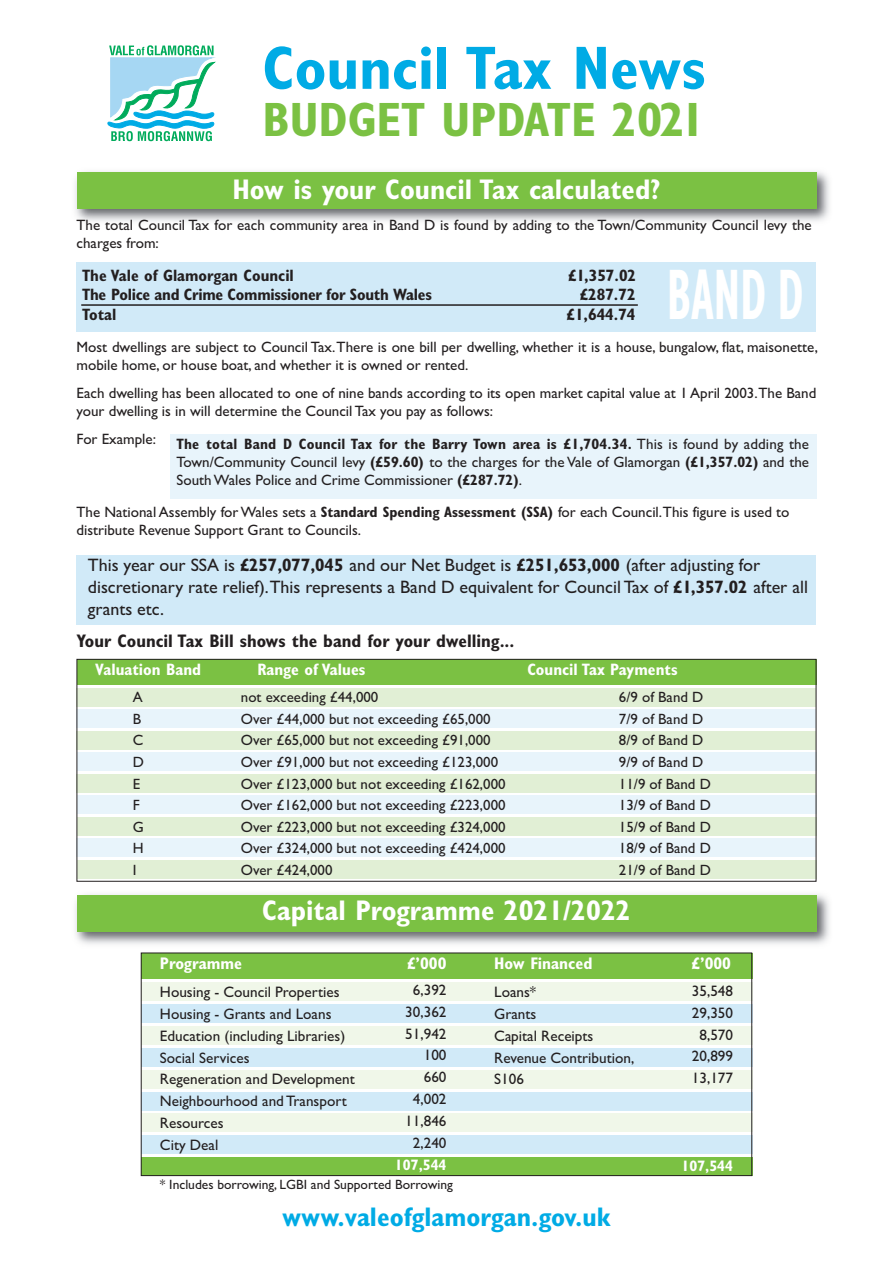
<style>
.page{position:relative;width:893px;height:1263px;background:#fff}
.page>*{position:absolute;margin:0;border:0;box-sizing:border-box;transform-origin:0 0}
.t1{font:700 condensed 72px "Gill Sans Std";color:#fff;scale:.6 1}
.t2{font:700 condensed 61.35px "Gill Sans Std";color:#00abe5}
.t3{font:700 condensed 48.3px "Gill Sans Std";color:#7bc143}
.t4{font:700 condensed 28.5px "Gill Sans Std";color:#fff}
.t5{font:700 condensed 27px "Gill Sans Std";color:#00abe5}
.t6{font:700 condensed 18.15px "Gill Sans Std";color:#231f20}
.t7{font:18px/21.8px "Gill Sans";color:#231f20}
.t8{font:700 condensed 16.8px "Gill Sans Std";color:#fff}
.t9{font:700 condensed 16.5px "Gill Sans Std";letter-spacing:-.015em;color:#231f20}
.t10{font:700 condensed 16.5px "Gill Sans Std";color:#fff}
.t11{font:15.15px/21.9px "Gill Sans";color:#231f20}
.t12{font:700 condensed 15.15px "Gill Sans Std";color:#fff}
.t13{font:15px/18px "Gill Sans";color:#231f20}
.t14{font:700 condensed 15px "Gill Sans Std";letter-spacing:.01em;color:#231f20}
.t15{font:14.85px "Gill Sans";color:#231f20}
.t16{font:13.5px "Gill Sans";color:#231f20}
.s1{font-family:"Gill Sans";font-weight:400;font-stretch:normal}
.s2{font-family:"Gill Sans Std";font-weight:700;font-stretch:condensed}
</style>
<div class="page">
<svg style="left:108px;top:45px;width:108px;height:96px"></svg>
<img style="left:75px;top:171px;width:755px;height:50px">
<div style="left:77px;top:173px;width:739px;height:36px;background:#7bc143"></div>
<div style="left:77px;top:659px;width:739px;height:25px;background:#7bc143"></div>
<div style="left:77px;top:710px;width:738px;height:18px;background:#e8f4fb"></div>
<div style="left:77px;top:731px;width:738px;height:18px;background:#e1efd5"></div>
<div style="left:77px;top:753px;width:739px;height:18px;background:#e8f4fb"></div>
<div style="left:77px;top:774px;width:739px;height:18px;background:#e1efd5"></div>
<div style="left:77px;top:796px;width:739px;height:18px;background:#e8f4fb"></div>
<div style="left:77px;top:817px;width:739px;height:18px;background:#e1efd5"></div>
<div style="left:77px;top:839px;width:739px;height:18px;background:#e8f4fb"></div>
<div style="left:77px;top:860px;width:739px;height:18px;background:#e1efd5"></div>
<div style="left:77px;top:688px;width:738px;height:18px;background:#e1efd5"></div>
<div style="left:77px;top:659px;width:739px;height:223px;border:1px solid #231f20"></div>
<div style="left:170px;top:434px;width:646px;height:64px;background:#e8f4fb"></div>
<div style="left:77px;top:262px;width:739px;height:69px;background:#d1eaf8"></div>
<div style="left:77px;top:555px;width:739px;height:69px;background:#d1eaf8"></div>
<hr style="left:81px;top:304px;width:557px;height:2px;background:#231f20">
<div style="left:141px;top:952px;width:611px;height:26px;background:#7bc143"></div>
<div style="left:141px;top:1004px;width:611px;height:19px;background:#d1eaf8"></div>
<div style="left:141px;top:1026px;width:611px;height:18px;background:#f0f7e9"></div>
<div style="left:141px;top:1048px;width:611px;height:18px;background:#d1eaf8"></div>
<div style="left:141px;top:1070px;width:611px;height:18px;background:#f0f7e9"></div>
<div style="left:141px;top:1092px;width:611px;height:18px;background:#d1eaf8"></div>
<div style="left:141px;top:1135px;width:611px;height:19px;background:#d1eaf8"></div>
<div style="left:141px;top:1114px;width:611px;height:18px;background:#f0f7e9"></div>
<div style="left:141px;top:1157px;width:611px;height:19px;background:#7bc143"></div>
<div style="left:141px;top:982px;width:611px;height:19px;background:#f0f7e9"></div>
<div style="left:141px;top:952px;width:611px;height:224px;border:1px solid #231f20"></div>
<img style="left:75px;top:894px;width:755px;height:50px">
<div style="left:77px;top:896px;width:739px;height:36px;background:#7bc143"></div>
<h2 class="t2" style="left:263px;top:45px;width:445px">Council Tax News</h2>
<h3 class="t3" style="left:263px;top:101px;width:444px">BUDGET UPDATE 2021</h3>
<h3 class="t4" style="left:232px;top:178px;width:430px">How is your Council Tax calculated?</h3>
<p class="t13" style="left:77px;top:216px;width:737px">The total Council Tax for each community area in Band D is found by adding to the Town/Community Council levy the charges from:</p>
<h1 class="t1" style="left:667px;top:268px;width:229px">BAND D</h1>
<p class="t9" style="left:82px;top:269px;width:213px">The Vale of Glamorgan Council</p>
<p class="t9" style="left:568px;top:269px;width:70px">£1,357.02</p>
<p class="t9" style="left:82px;top:288px;width:351px">The Police and Crime Commissioner for South Wales</p>
<p class="t9" style="left:580px;top:288px;width:57px">£287.72</p>
<p class="t9" style="left:82px;top:308px;width:36px">Total</p>
<p class="t9" style="left:567px;top:308px;width:70px">£1,644.74</p>
<p class="t13" style="left:77px;top:338px;width:743px">Most dwellings are subject to Council Tax.There is one bill per dwelling, whether it is a house, bungalow, flat, maisonette, mobile home, or house boat, and whether it is owned or rented.</p>
<p class="t13" style="left:77px;top:384px;width:741px">Each dwelling has been allocated to one of nine bands according to its open market capital value at 1 April 2003.The Band your dwelling is in will determine the Council Tax you pay as follows:</p>
<p class="t13" style="left:77px;top:430px;width:81px">For Example:</p>
<p class="t14" style="left:177px;top:438px;width:634px">The total Band D Council Tax for the Barry Town area is £1,704.34. <span class="s1">This is found by adding the</span></p>
<p class="t13" style="left:177px;top:453px;width:634px">Town/Community Council levy <span class="s2">(£59.60)</span> to the charges for the Vale of Glamorgan <span class="s2">(£1,357.02)</span> and the<br>SouthWales Police and Crime Commissioner <span class="s2">(£287.72)</span>.</p>
<p class="t13" style="left:77px;top:503px;width:714px">The National Assembly forWales sets a <span class="s2">Standard Spending Assessment (SSA)</span> for each Council.This figure is used to distribute Revenue Support Grant to Councils.</p>
<p class="t7" style="left:88px;top:554px;width:721px">This year our SSA is <span class="s2">£257,077,045</span> and our Net Budget is <span class="s2">£251,653,000</span> (after adjusting for discretionary rate relief).This represents a Band D equivalent for CouncilTax of <span class="s2">£1,357.02</span> after all grants etc.</p>
<p class="t6" style="left:77px;top:634px;width:439px">Your Council Tax Bill shows the band for your dwelling...</p>
<p class="t10" style="left:95px;top:663px;width:107px">Valuation Band</p>
<p class="t10" style="left:257px;top:663px;width:110px">Range of Values</p>
<p class="t10" style="left:527px;top:663px;width:152px">Council Tax Payments</p>
<p class="t15" style="left:133px;top:689px;width:11px">A</p>
<p class="t15" style="left:241px;top:689px;width:139px">not exceeding £44,000</p>
<p class="t15" style="left:619px;top:689px;width:86px">6/9 of Band D</p>
<p class="t15" style="left:133px;top:710px;width:10px">B</p>
<p class="t15" style="left:241px;top:710px;width:251px">Over £44,000 but not exceeding £65,000</p>
<p class="t15" style="left:619px;top:710px;width:86px">7/9 of Band D</p>
<p class="t15" style="left:133px;top:732px;width:12px">C</p>
<p class="t15" style="left:241px;top:732px;width:251px">Over £65,000 but not exceeding £91,000</p>
<p class="t15" style="left:619px;top:732px;width:86px">8/9 of Band D</p>
<p class="t15" style="left:133px;top:753px;width:13px">D</p>
<p class="t15" style="left:241px;top:753px;width:259px">Over £91,000 but not exceeding £123,000</p>
<p class="t15" style="left:619px;top:753px;width:86px">9/9 of Band D</p>
<p class="t15" style="left:133px;top:775px;width:9px">E</p>
<p class="t15" style="left:241px;top:775px;width:266px">Over £123,000 but not exceeding £162,000</p>
<p class="t15" style="left:619px;top:775px;width:93px">11/9 of Band D</p>
<p class="t15" style="left:133px;top:796px;width:8px">F</p>
<p class="t15" style="left:241px;top:796px;width:266px">Over £162,000 but not exceeding £223,000</p>
<p class="t15" style="left:619px;top:796px;width:93px">13/9 of Band D</p>
<p class="t15" style="left:133px;top:818px;width:13px">G</p>
<p class="t15" style="left:241px;top:818px;width:266px">Over £223,000 but not exceeding £324,000</p>
<p class="t15" style="left:619px;top:818px;width:93px">15/9 of Band D</p>
<p class="t15" style="left:133px;top:839px;width:12px">H</p>
<p class="t15" style="left:241px;top:839px;width:266px">Over £324,000 but not exceeding £424,000</p>
<p class="t15" style="left:619px;top:839px;width:93px">18/9 of Band D</p>
<p class="t15" style="left:133px;top:861px;width:5px">I</p>
<p class="t15" style="left:241px;top:861px;width:93px">Over £424,000</p>
<p class="t15" style="left:619px;top:861px;width:93px">21/9 of Band D</p>
<h3 class="t4" style="left:262px;top:900px;width:370px">Capital Programme 2021/2022</h3>
<p class="t8" style="left:160px;top:956px;width:84px">Programme</p>
<p class="t8" style="left:407px;top:956px;width:41px">£’000</p>
<p class="t8" style="left:494px;top:956px;width:100px">How Financed</p>
<p class="t8" style="left:692px;top:956px;width:41px">£’000</p>
<p class="t11" style="left:405px;top:978px;width:43px;text-align:right">6,392<br>30,362<br>51,942<br>100<br>660<br>4,002<br>11,846<br>2,240</p>
<p class="t12" style="left:395px;top:1159px;width:53px">107,544</p>
<p class="t11" style="left:160px;top:981px;width:196px">Housing - Council Properties<br>Housing - Grants and Loans<br>Education (including Libraries)<br>Social Services<br>Regeneration and Development<br>Neighbourhood and Transport<br>Resources<br>City Deal</p>
<p class="t11" style="left:494px;top:981px;width:142px">Loans*<br>Grants<br>Capital Receipts<br>Revenue Contribution,<br>S106</p>
<p class="t16" style="left:160px;top:1177px;width:295px">* Includes borrowing, LGBI and Supported Borrowing</p>
<h3 class="t5" style="left:282px;top:1207px;width:330px">www.valeofglamorgan.gov.uk</h3>
<p class="t11" style="left:692px;top:979px;width:43px;text-align:center">35,548<br>29,350<br>8,570<br>20,899<br>13,177</p>
<p class="t12" style="left:682px;top:1160px;width:53px">107,544</p>
</div>
